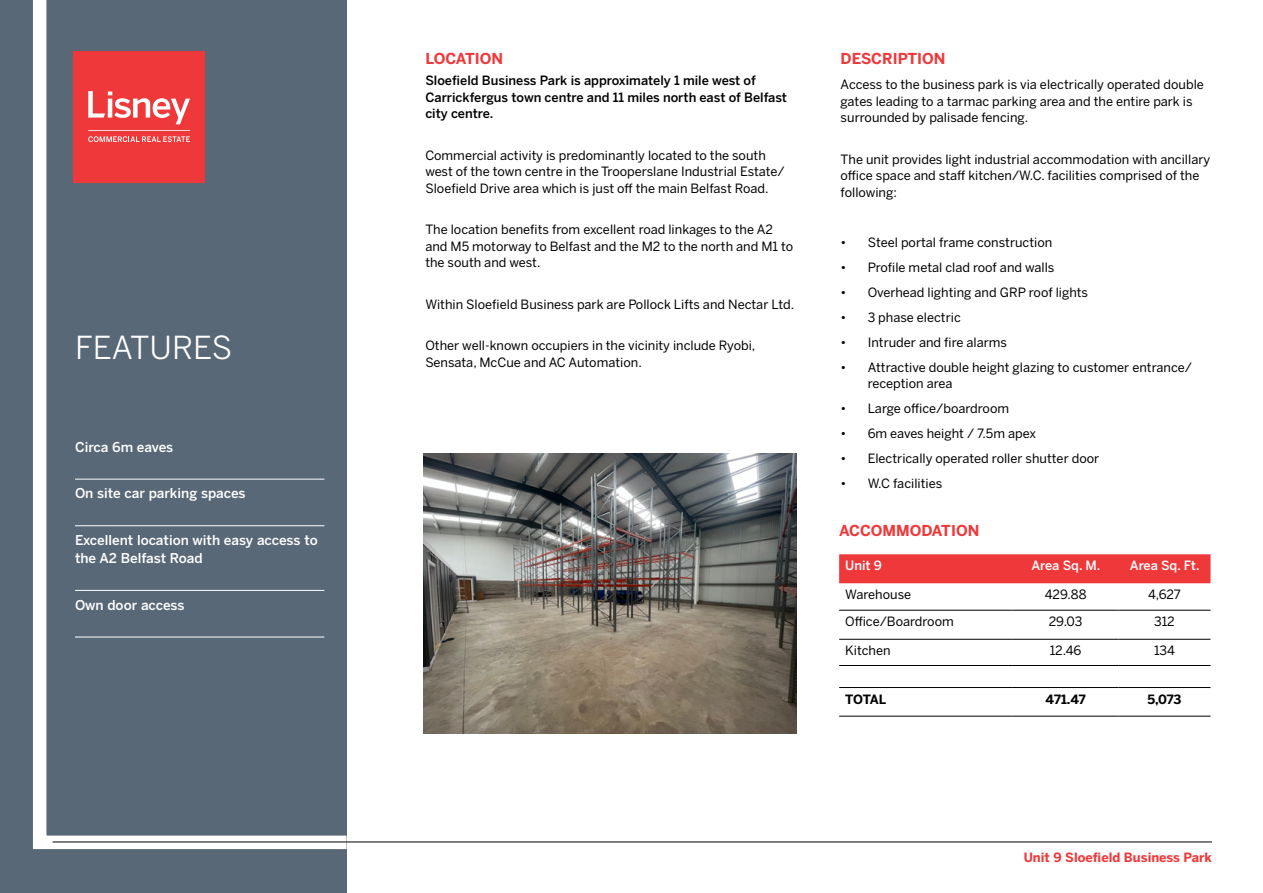
<style>
.page{position:relative;width:1263px;height:893px;background:#fff}
.page>*{position:absolute;margin:0;border:0;box-sizing:border-box;transform-origin:0 0}
.t1{font:31.5px "Benton Sans";color:#fff}
.t2{font:700 15px "Benton Sans";color:#ef383a}
.t3{font:500 13.5px/18px "Benton Sans";color:#fff}
.t4{font:12.75px/16.5px "Benton Sans";color:#000}
.t5{font:500 12.75px/16.5px "Benton Sans";color:#000}
.t6{font:700 12.75px "Benton Sans";color:#ef383a}
.t7{font:500 12.75px "Benton Sans";letter-spacing:-.005em;color:#fff}
.t8{font:700 12.75px "Benton Sans";letter-spacing:-.01em;color:#000}
</style>
<div class="page">
<div style="left:0;top:0;width:347px;height:893px;background:#586877"></div>
<svg style="left:33px;top:0;width:327px;height:850px"></svg>
<div style="left:74px;top:51px;width:131px;height:131px;background:#ef383a"></div>
<svg style="left:88px;top:130px;width:102px;height:12px"></svg>
<svg style="left:88px;top:91px;width:102px;height:33px"></svg>
<hr style="left:75px;top:479px;width:249px;height:1px;background:#fff">
<hr style="left:75px;top:525px;width:249px;height:1px;background:#fff">
<hr style="left:75px;top:590px;width:249px;height:1px;background:#fff">
<hr style="left:75px;top:637px;width:249px;height:1px;background:#fff">
<hr style="left:53px;top:842px;width:1159px;height:1px;background:#000">
<div style="left:839px;top:554px;width:371px;height:29px;background:#ef383a"></div>
<hr style="left:839px;top:610px;width:174px;height:1px;background:#000">
<hr style="left:1013px;top:610px;width:105px;height:1px;background:#000">
<hr style="left:1118px;top:610px;width:92px;height:1px;background:#000">
<hr style="left:839px;top:639px;width:174px;height:1px;background:#000">
<hr style="left:1013px;top:639px;width:105px;height:1px;background:#000">
<hr style="left:1118px;top:639px;width:92px;height:1px;background:#000">
<hr style="left:839px;top:665px;width:174px;height:1px;background:#000">
<hr style="left:1013px;top:665px;width:105px;height:1px;background:#000">
<hr style="left:1118px;top:665px;width:92px;height:1px;background:#000">
<hr style="left:839px;top:687px;width:174px;height:1px;background:#000">
<hr style="left:1013px;top:687px;width:105px;height:1px;background:#000">
<hr style="left:1118px;top:687px;width:92px;height:1px;background:#000">
<hr style="left:839px;top:716px;width:174px;height:1px;background:#000">
<hr style="left:1013px;top:716px;width:105px;height:1px;background:#000">
<hr style="left:1118px;top:716px;width:92px;height:1px;background:#000">
<img style="left:424px;top:453px;width:373px;height:280px">
<h1 class="t1" style="left:75px;top:329px;width:159px">FEATURES</h1>
<p class="t3" style="left:75px;top:438px;width:100px">Circa 6m eaves</p>
<p class="t3" style="left:75px;top:484px;width:172px">On site car parking spaces</p>
<p class="t3" style="left:75px;top:531px;width:244px">Excellent location with easy access to the A2 Belfast Road</p>
<p class="t3" style="left:75px;top:596px;width:111px">Own door access</p>
<p class="t2" style="left:425px;top:49px;width:79px">LOCATION</p>
<p class="t5" style="left:425px;top:72px;width:363px">Sloefield Business Park is approximately 1 mile west of<br>Carrickfergus town centre and 11 miles north east of Belfast city centre.</p>
<p class="t4" style="left:425px;top:147px;width:361px">Commercial activity is predominantly located to the south west of the town centre in the Trooperslane Industrial Estate/<br>Sloefield Drive area which is just off the main Belfast Road.</p>
<p class="t4" style="left:425px;top:221px;width:369px">The location benefits from excellent road linkages to the A2 and M5 motorway to Belfast and the M2 to the north and M1 to the south and west.</p>
<p class="t4" style="left:425px;top:296px;width:370px">Within Sloefield Business park are Pollock Lifts and Nectar Ltd.</p>
<p class="t4" style="left:425px;top:337px;width:332px">Other well-known occupiers in the vicinity include Ryobi,<br>Sensata, McCue and AC Automation.</p>
<p class="t2" style="left:841px;top:49px;width:106px">DESCRIPTION</p>
<p class="t4" style="left:841px;top:77px;width:365px">Access to the business park is via electrically operated double gates leading to a tarmac parking area and the entire park is surrounded by palisade fencing.</p>
<p class="t4" style="left:841px;top:151px;width:371px">The unit provides light industrial accommodation with ancillary office space and staff kitchen/W.C. facilities comprised of the following:</p>
<p class="t4" style="left:841px;top:234px;width:213px">• Steel portal frame construction</p>
<p class="t4" style="left:841px;top:259px;width:215px">• Profile metal clad roof and walls</p>
<p class="t4" style="left:841px;top:284px;width:249px">• Overhead lighting and GRP roof lights</p>
<p class="t4" style="left:841px;top:309px;width:122px">• 3 phase electric</p>
<p class="t4" style="left:841px;top:334px;width:168px">• Intruder and fire alarms</p>
<p class="t4" style="left:868px;top:359px;width:326px;text-indent:-27px">• Attractive double height glazing to customer entrance/ reception area</p>
<p class="t4" style="left:841px;top:401px;width:170px">• Large office/boardroom</p>
<p class="t4" style="left:841px;top:426px;width:197px">• 6m eaves height / 7.5m apex</p>
<p class="t4" style="left:841px;top:451px;width:260px">• Electrically operated roller shutter door</p>
<p class="t4" style="left:841px;top:476px;width:103px">• W.C facilities</p>
<p class="t2" style="left:839px;top:521px;width:142px">ACCOMMODATION</p>
<p class="t7" style="left:845px;top:558px;width:38px">Unit 9</p>
<p class="t7" style="left:1031px;top:558px;width:70px">Area Sq. M.</p>
<p class="t7" style="left:1130px;top:558px;width:71px">Area Sq. Ft.</p>
<p class="t4" style="left:845px;top:586px;width:67px">Warehouse</p>
<p class="t4" style="left:1045px;top:586px;width:43px">429.88</p>
<p class="t4" style="left:1148px;top:586px;width:34px">4,627</p>
<p class="t4" style="left:845px;top:613px;width:110px">Office/Boardroom</p>
<p class="t4" style="left:1049px;top:613px;width:35px">29.03</p>
<p class="t4" style="left:1154px;top:613px;width:22px">312</p>
<p class="t4" style="left:845px;top:642px;width:47px">Kitchen</p>
<p class="t4" style="left:1050px;top:642px;width:33px">12.46</p>
<p class="t4" style="left:1154px;top:642px;width:22px">134</p>
<p class="t8" style="left:845px;top:691px;width:43px">TOTAL</p>
<p class="t8" style="left:1045px;top:691px;width:42px">471.47</p>
<p class="t8" style="left:1147px;top:691px;width:36px">5,073</p>
<p class="t6" style="left:1024px;top:849px;width:190px">Unit 9 Sloefield Business Park</p>
</div>
